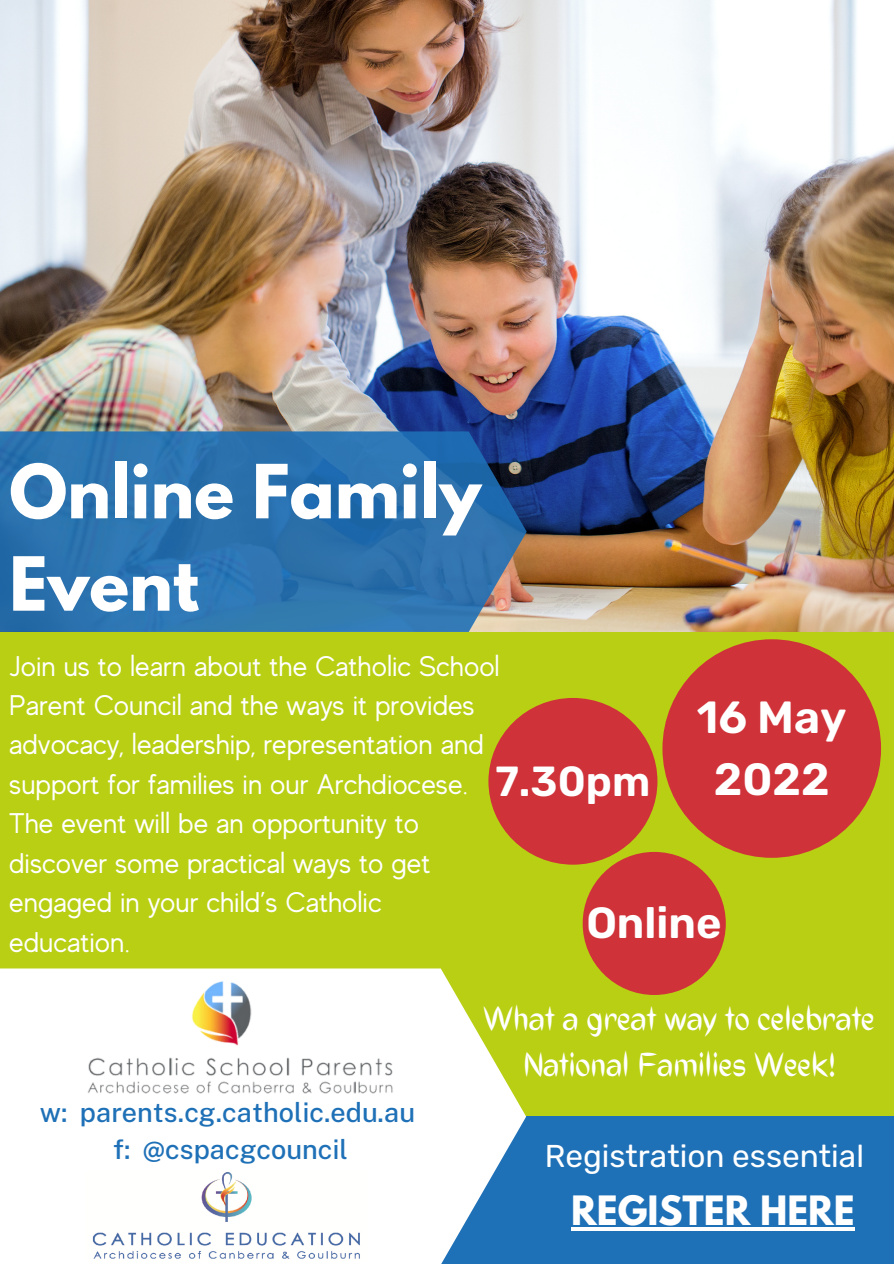
<style>
.page{position:relative;width:894px;height:1264px;background:#fff}
.page>*{position:absolute;margin:0;border:0;box-sizing:border-box;transform-origin:0 0}
.t1{font:700 66px "League Spartan";color:#fff}
.t2{font:600 45px "Rubik";color:#fff}
.t3{font:600 43.5px "Rubik";color:#fff}
.t4{font:600 42px "Rubik";color:#fff}
.t5{font:700 35.85px "League Spartan";color:#fff}
.t6{font:700 33px "Anahaw";color:#fff}
.t7{font:31.5px "Rubik";color:#fff}
.t8{font:28.35px/39.5px "MADE Evolve Sans";color:#fff}
.t9{font:500 27px "Public Sans";color:#1e70b7}
</style>
<div class="page">
<div style="left:0;top:0;width:893px;height:1263px;background:#b9cf14"></div>
<img style="left:0;top:0;width:893px;height:631px">
<svg style="left:0;top:431px;width:526px;height:201px;background:#2e71ac"></svg>
<div style="left:433px;top:1116px;width:460px;height:147px;background:#1e70b7"></div>
<svg style="left:0;top:968px;width:526px;height:295px;background:#e8f0e7"></svg>
<div style="left:662px;top:639px;width:218px;height:218px;background:#cf3239;border-radius:50%"></div>
<div style="left:488px;top:698px;width:169px;height:166px;background:#cf3239;border-radius:50%"></div>
<div style="left:582px;top:852px;width:143px;height:142px;background:#cf3239;border-radius:50%"></div>
<img style="left:77px;top:970px;width:330px;height:141px">
<img style="left:77px;top:1170px;width:300px;height:93px">
<hr style="left:571px;top:1227px;width:283px;height:3px;background:#fff">
<p class="t1" style="left:9px;top:459px;width:473px">Online Family</p>
<p class="t1" style="left:9px;top:551px;width:191px">Event</p>
<p class="t8" style="left:9px;top:646px;width:492px">Join us to learn about the Catholic School Parent Council and the ways it provides advocacy, leadership, representation and support for families in our Archdiocese.</p>
<p class="t8" style="left:9px;top:804px;width:422px">The event will be an opportunity to discover some practical ways to get engaged in your child’s Catholic education.</p>
<p class="t2" style="left:696px;top:690px;width:151px">16 May</p>
<p class="t2" style="left:713px;top:752px;width:117px">2022</p>
<p class="t4" style="left:495px;top:756px;width:156px">7.30pm</p>
<p class="t3" style="left:586px;top:897px;width:137px">Online</p>
<p class="t9" style="left:40px;top:1096px;width:376px">w: parents.cg.catholic.edu.au</p>
<p class="t9" style="left:113px;top:1133px;width:236px">f: @cspacgcouncil</p>
<p class="t6" style="left:483px;top:998px;width:393px">What a great way to celebrate</p>
<p class="t6" style="left:521px;top:1044px;width:317px">National Families Week!</p>
<p class="t7" style="left:544px;top:1137px;width:321px">Registration essential</p>
<p class="t5" style="left:571px;top:1192px;width:285px">REGISTER HERE</p>
</div>
